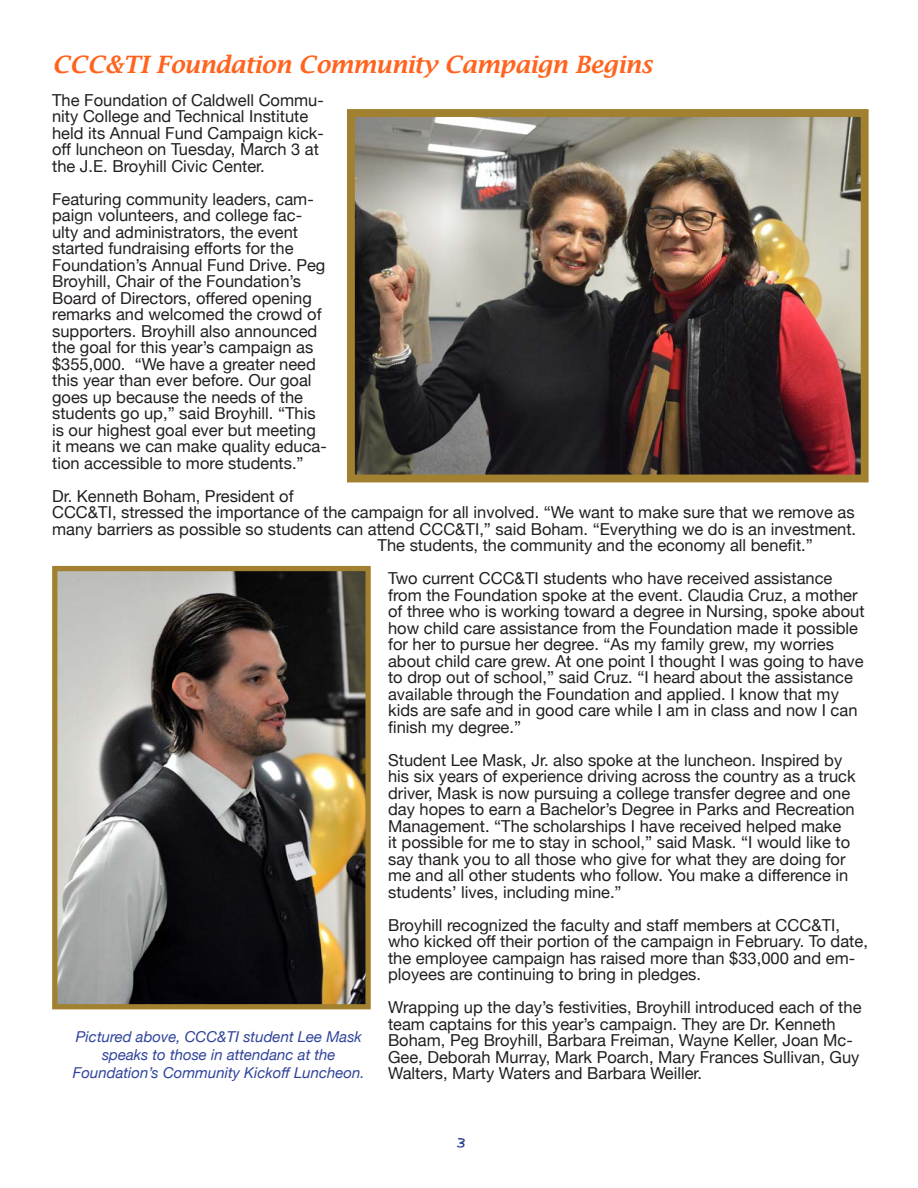
<style>
.page{position:relative;width:918px;height:1188px;background:#fff}
.page>*{position:absolute;margin:0;border:0;box-sizing:border-box;transform-origin:0 0}
.t1{font:italic 600 24px "Lucida Bright";letter-spacing:-.01em;color:#ff641f}
.t2{font:21px "Handwriting Dakota";color:#22408b}
.t3{font:16.5px/16.5px "Helvetica Neue";color:#231f20}
.t4{font:italic 15px/18px "Helvetica Neue";color:#2f439b;text-align:center}
</style>
<div class="page">
<img style="left:356px;top:118px;width:504px;height:355px">
<div style="left:347px;top:109px;width:522px;height:373px;border:8px solid #a1812f"></div>
<img style="left:58px;top:572px;width:307px;height:431px">
<div style="left:52px;top:566px;width:319px;height:443px;border:5px solid #a1812f"></div>
<p class="t1" style="left:52px;top:50px;width:602px">CCC&amp;TI Foundation Community Campaign Begins</p>
<p class="t3" style="left:52px;top:91px;width:273px">The Foundation of Caldwell Commu&shy;nity College and Technical Institute held its Annual Fund Campaign kick&shy;off luncheon on Tuesday, March 3 at the J.E. Broyhill Civic Center.</p>
<p class="t3" style="left:52px;top:190px;width:276px">Featuring community leaders, cam&shy;paign volunteers, and college fac&shy;ulty and administrators, the event started fundraising efforts for the Foundation’s Annual Fund Drive. Peg Broyhill, Chair of the Foundation’s Board of Directors, offered opening remarks and welcomed the crowd of supporters. Broyhill also announced the goal for this year’s campaign as $355,000. “We have a greater need this year than ever before. Our goal goes up because the needs of the students go up,” said Broyhill. “This is our highest goal ever but meeting it means we can make quality educa&shy;tion accessible to more students.”</p>
<p class="t3" style="left:52px;top:487px;width:243px">Dr. Kenneth Boham, President of</p>
<p class="t3" style="left:52px;top:504px;width:804px">CCC&amp;TI, stressed the importance of the campaign for all involved. “We want to make sure that we remove as</p>
<p class="t3" style="left:52px;top:520px;width:806px">many barriers as possible so students can attend CCC&amp;TI,” said Boham. “Everything we do is an investment.</p>
<p class="t3" style="left:378px;top:537px;width:437px">The students, the community and the economy all benefit.”</p>
<p class="t3" style="left:388px;top:570px;width:478px">Two current CCC&amp;TI students who have received assistance from the Foundation spoke at the event. Claudia Cruz, a mother of three who is working toward a degree in Nursing, spoke about how child care assistance from the Foundation made it possible for her to pursue her degree. “As my family grew, my worries about child care grew. At one point I thought I was going to have to drop out of school,” said Cruz. “I heard about the assistance available through the Foundation and applied. I know that my kids are safe and in good care while I am in class and now I can finish my degree.”</p>
<p class="t3" style="left:388px;top:751px;width:469px">Student Lee Mask, Jr. also spoke at the luncheon. Inspired by his six years of experience driving across the country as a truck driver, Mask is now pursuing a college transfer degree and one day hopes to earn a Bachelor’s Degree in Parks and Recreation Management. “The scholarships I have received helped make<br>it possible for me to stay in school,” said Mask. “I would like to say thank you to all those who give for what they are doing for me and all other students who follow. You make a difference in students’ lives, including mine.”</p>
<p class="t3" style="left:388px;top:916px;width:481px">Broyhill recognized the faculty and staff members at CCC&amp;TI, who kicked off their portion of the campaign in February. To date, the employee campaign has raised more than $33,000 and em&shy;ployees are continuing to bring in pledges.</p>
<p class="t3" style="left:388px;top:999px;width:475px">Wrapping up the day’s festivities, Broyhill introduced each of the team captains for this year’s campaign. They are Dr. Kenneth Boham, Peg Broyhill, Barbara Freiman, Wayne Keller, Joan Mc-Gee, Deborah Murray, Mark Poarch, Mary Frances Sullivan, Guy Walters, Marty Waters and Barbara Weiller.</p>
<p class="t4" style="left:76px;top:1027px;width:287px">Pictured above, CCC&amp;TI student Lee Mask speaks to those in attendanc at the</p>
<p class="t4" style="left:73px;top:1063px;width:293px">Foundation’s Community Kickoff Luncheon.</p>
<p class="t2" style="left:456px;top:1127px;width:11px">3</p>
</div>
